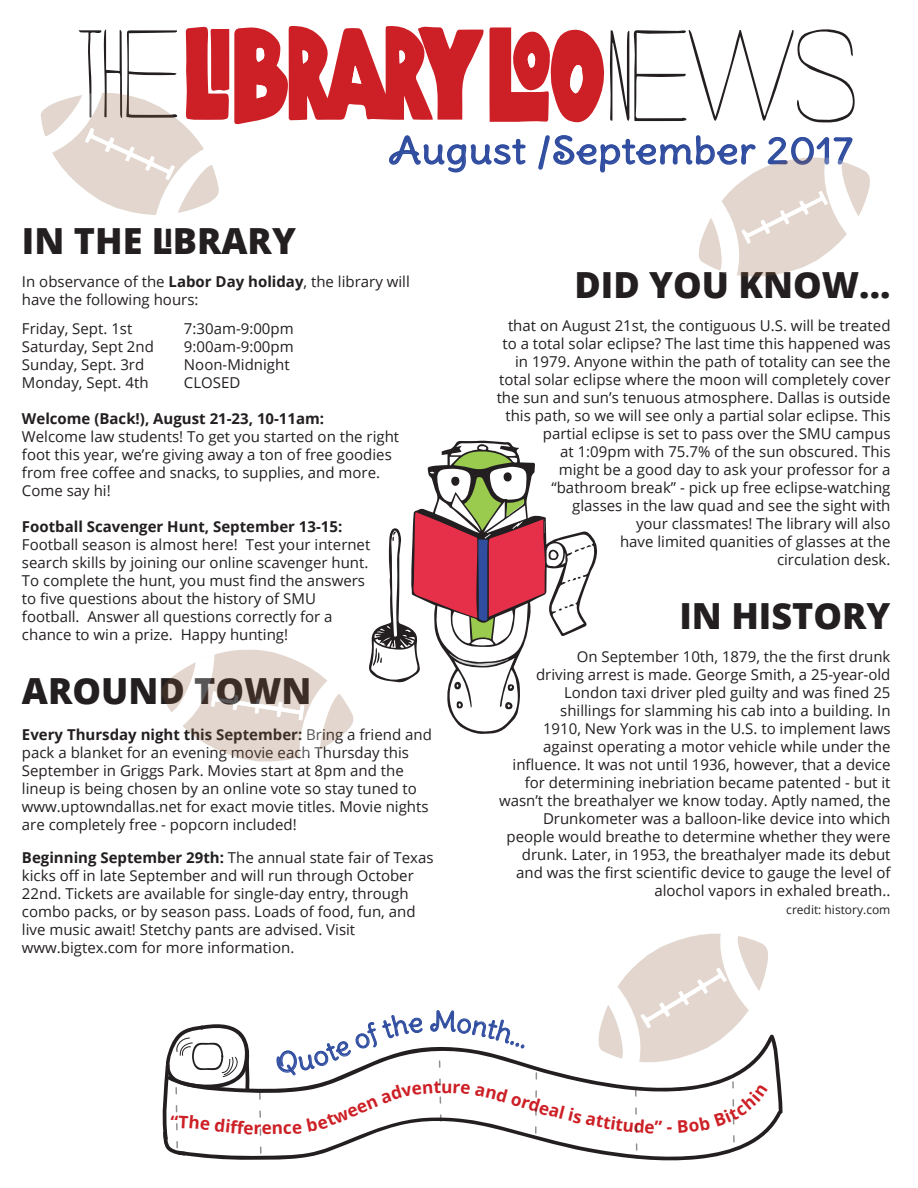
<style>
.page{position:relative;width:918px;height:1188px;background:#fff}
.page>*{position:absolute;margin:0;border:0;box-sizing:border-box;transform-origin:0 0}
.t1{font:800 36px "Open Sans";color:#231f20}
.t2{font:36px "Delius Swash Caps";letter-spacing:.02em;color:#304da0;scale:1.11 1}
.t3{font:15px/18px "Open Sans";color:#231f20}
.t4{font:700 15px "Open Sans";color:#231f20}
.t5{font:12px "Open Sans";color:#231f20}
.s1{font-weight:700}
</style>
<div class="page">
<svg style="left:427px;top:441px;width:171px;height:293px"></svg>
<svg style="left:454px;top:451px;width:58px;height:18px"></svg>
<svg style="left:505px;top:702px;width:8px;height:7px"></svg>
<svg style="left:457px;top:701px;width:6px;height:7px"></svg>
<div style="left:504px;top:472px;width:8px;height:9px;background:#231f20;border-radius:50%"></div>
<svg style="left:369px;top:477px;width:223px;height:214px"></svg>
<svg style="left:161px;top:650px;width:192px;height:111px"></svg>
<svg style="left:41px;top:26px;width:829px;height:251px"></svg>
<svg style="left:162px;top:933px;width:621px;height:228px"></svg>
<h1 class="t2" style="left:388px;top:128px;width:420px">August /September 2017</h1>
<h1 class="t1" style="left:22px;top:214px;width:275px">IN THE L<sup>I</sup>BRARY</h1>
<p class="t3" style="left:22px;top:272px;width:389px">In observance of the <span class="s1">Labor Day holiday</span>, the library will have the following hours:</p>
<p class="t3" style="left:22px;top:319px;width:112px">Friday, Sept. 1st</p>
<p class="t3" style="left:184px;top:319px;width:111px">7:30am-9:00pm</p>
<p class="t3" style="left:22px;top:337px;width:133px">Saturday, Sept 2nd</p>
<p class="t3" style="left:184px;top:337px;width:111px">9:00am-9:00pm</p>
<p class="t3" style="left:22px;top:355px;width:124px">Sunday, Sept. 3rd</p>
<p class="t3" style="left:184px;top:355px;width:107px">Noon-Midnight</p>
<p class="t3" style="left:22px;top:373px;width:128px">Monday, Sept. 4th</p>
<p class="t3" style="left:184px;top:373px;width:58px">CLOSED</p>
<p class="t4" style="left:22px;top:408px;width:304px">Welcome (Back!), August 21-23, 10-11am:</p>
<p class="t3" style="left:22px;top:427px;width:379px">Welcome law students! To get you started on the right foot this year, we’re giving away a ton of free goodies from free coffee and snacks, to supplies, and more.<br>Come say hi!</p>
<p class="t4" style="left:22px;top:516px;width:322px">Football Scavenger Hunt, September 13-15:</p>
<p class="t3" style="left:22px;top:535px;width:350px">Football season is almost here! Test your internet search skills by joining our online scavenger hunt.<br>To complete the hunt, you must find the answers to five questions about the history of SMU football. Answer all questions correctly for a chance to win a prize. Happy hunting!</p>
<h1 class="t1" style="left:22px;top:664px;width:291px">AROUND TOWN</h1>
<p class="t3" style="left:22px;top:726px;width:411px"><span class="s1">Every Thursday night this September:</span> Bring a friend and pack a blanket for an evening movie each Thursday this September in Griggs Park. Movies start at 8pm and the lineup is being chosen by an online vote so stay tuned to www.uptowndallas.net for exact movie titles. Movie nights are completely free - popcorn included!</p>
<p class="t3" style="left:22px;top:848px;width:413px"><span class="s1">Beginning September 29th:</span> The annual state fair of Texas kicks off in late September and will run through October 22nd. Tickets are available for single-day entry, through combo packs, or by season pass. Loads of food, fun, and live music await! Stetchy pants are advised. Visit www.bigtex.com for more information.</p>
<h1 class="t1" style="left:574px;top:258px;width:318px">DID YOU KNOW...</h1>
<p class="t3" style="left:497px;top:316px;width:395px;text-align:right">that on August 21st, the contiguous U.S. will be treated to a total solar eclipse? The last time this happened was in 1979. Anyone within the path of totality can see the total solar eclipse where the moon will completely cover the sun and sun’s tenuous atmosphere. Dallas is outside this path, so we will see only a partial solar eclipse. This partial eclipse is set to pass over the SMU campus<br>at 1:09pm with 75.7% of the sun obscured. This<br>might be a good day to ask your professor for a “bathroom break” - pick up free eclipse-watching<br>glasses in the law quad and see the sight with<br>your classmates! The library will also<br>have limited quanities of glasses at the<br>circulation desk.</p>
<h1 class="t1" style="left:679px;top:589px;width:213px">IN HISTORY</h1>
<p class="t3" style="left:499px;top:647px;width:393px;text-align:right">On September 10th, 1879, the the first drunk<br>driving arrest is made. George Smith, a 25-year-old London taxi driver pled guilty and was fined 25<br>shillings for slamming his cab into a building. In<br>1910, New York was in the U.S. to implement laws against operating a motor vehicle while under the influence. It was not until 1936, however, that a device for determining inebriation became patented - but it wasn’t the breathalyer we know today. Aptly named, the Drunkometer was a balloon-like device into which people would breathe to determine whether they were drunk. Later, in 1953, the breathalyer made its debut and was the first scientific device to gauge the level of alochol vapors in exhaled breath..</p>
<p class="t5" style="left:786px;top:901px;width:106px">credit: history.com</p>
</div>
